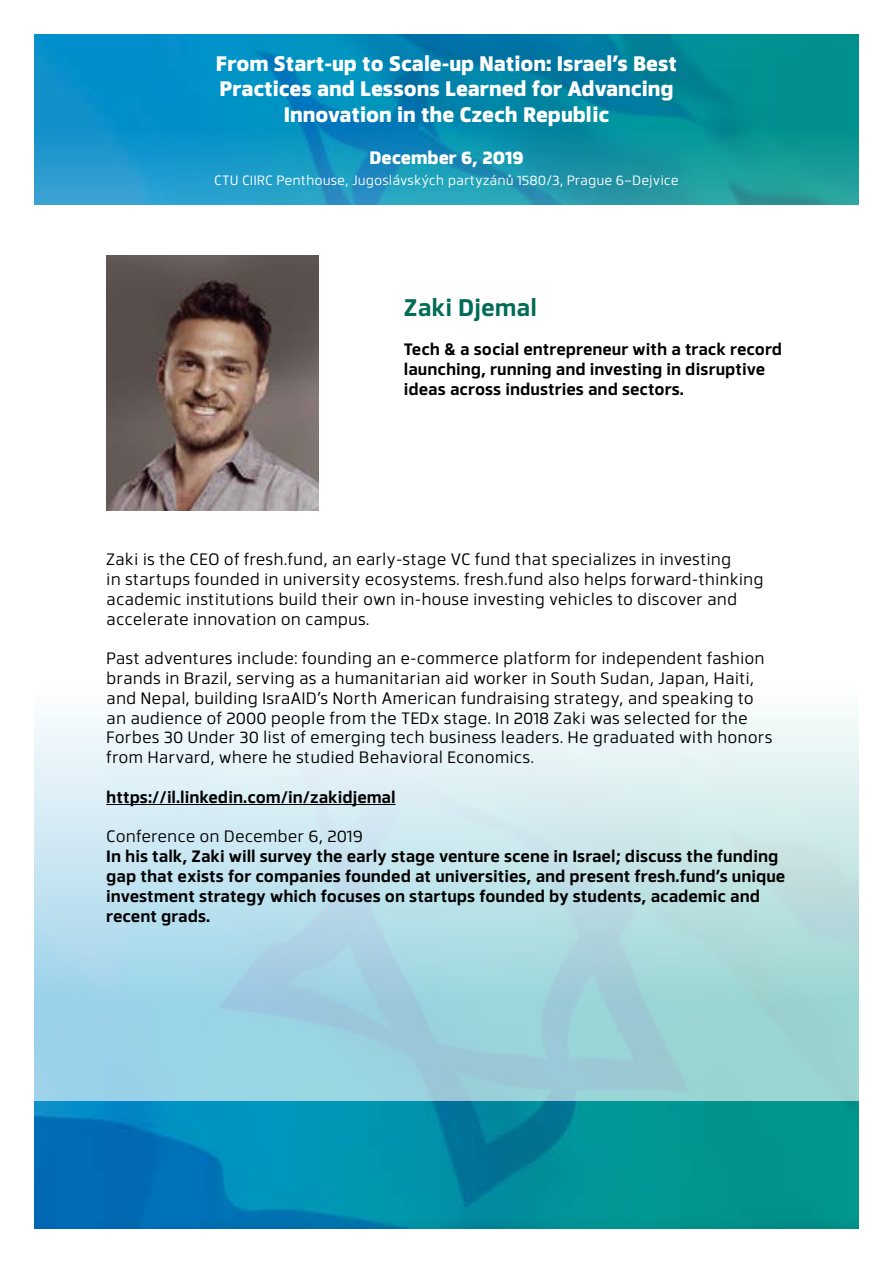
<style>
.page{position:relative;width:893px;height:1263px;background:#fff}
.page>*{position:absolute;margin:0;border:0;box-sizing:border-box;transform-origin:0 0}
.t1{font:700 24px "Facto";color:#006c55}
.t2{font:800 21px/25.2px "Facto";color:#fff;text-align:center}
.t3{font:800 18px "Facto";color:#fff}
.t4{font:16.5px/19.8px "Facto";color:#000}
.t5{font:700 16.5px/19.8px "Facto";color:#000}
.t6{font:13.5px "Facto";color:#fff}
</style>
<div class="page">
<img style="left:34px;top:34px;width:825px;height:170px">
<img style="left:34px;top:1101px;width:825px;height:128px">
<hr style="left:106px;top:804px;width:290px;height:1px;background:#000">
<img style="left:106px;top:255px;width:213px;height:255px">
<p class="t2" style="left:216px;top:50px;width:463px">From Start-up to Scale-up Nation: Israel’s Best<br>Practices and Lessons Learned for Advancing<br>Innovation in the Czech Republic</p>
<p class="t3" style="left:369px;top:144px;width:156px">December 6, 2019</p>
<p class="t6" style="left:214px;top:170px;width:466px">CTU CIIRC Penthouse, Jugoslávských partyzánů 1580/3, Prague 6–Dejvice</p>
<h1 class="t1" style="left:404px;top:289px;width:134px">Zaki Djemal</h1>
<p class="t5" style="left:404px;top:339px;width:380px">Tech &amp; a social entrepreneur with a track record launching, running and investing in disruptive ideas across industries and sectors.</p>
<p class="t4" style="left:106px;top:548px;width:659px">Zaki is the CEO of fresh.fund, an early-stage VC fund that specializes in investing<br>in startups founded in university ecosystems. fresh.fund also helps forward-thinking academic institutions build their own in-house investing vehicles to discover and accelerate innovation on campus.</p>
<p class="t4" style="left:106px;top:647px;width:668px">Past adventures include: founding an e-commerce platform for independent fashion brands in Brazil, serving as a humanitarian aid worker in South Sudan, Japan, Haiti, and Nepal, building IsraAID’s North American fundraising strategy, and speaking to an audience of 2000 people from the TEDx stage. In 2018 Zaki was selected for the Forbes 30 Under 30 list of emerging tech business leaders. He graduated with honors from Harvard, where he studied Behavioral Economics.</p>
<p class="t5" style="left:106px;top:786px;width:291px">https://il.linkedin.com/in/zakidjemal</p>
<p class="t4" style="left:106px;top:826px;width:258px">Conference on December 6, 2019</p>
<p class="t5" style="left:106px;top:845px;width:680px">In his talk, Zaki will survey the early stage venture scene in Israel; discuss the funding gap that exists for companies founded at universities, and present fresh.fund’s unique investment strategy which focuses on startups founded by students, academic and recent grads.</p>
</div>
